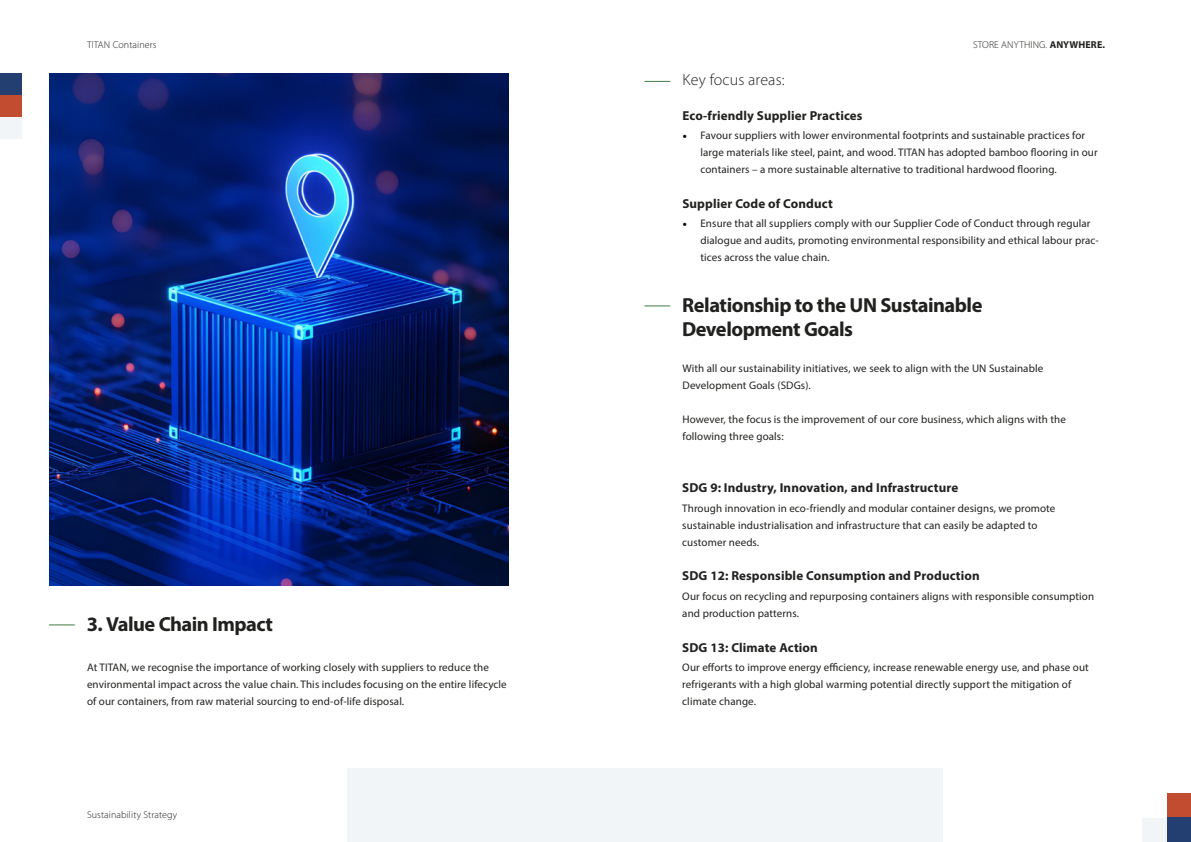
<style>
.page{position:relative;width:1191px;height:842px;background:#fff}
.page>*{position:absolute;margin:0;border:0;box-sizing:border-box;transform-origin:0 0}
.t1{font:700 20.4px/24px "Myriad Pro";letter-spacing:-.025em;color:#21211f}
.t2{font:300 16px "Myriad Pro";letter-spacing:.01em;color:#21211f}
.t3{font:700 13px "Myriad Pro";letter-spacing:.01em;color:#21211f}
.t4{font:11px/17px "Myriad Pro";letter-spacing:.01em;color:#21211f}
.t5{font:300 10px "Myriad Pro";letter-spacing:.01em;color:#21211f}
.t6{font:300 10px "Myriad Pro";letter-spacing:.01em;color:#21201e}
.s1{font-weight:700}
.s2{font-family:"Minion Pro";font-size:12px;color:#000}
</style>
<div class="page">
<div style="left:347px;top:769px;width:595px;height:73px;background:#f2f5f8"></div>
<div style="left:1166px;top:793px;width:25px;height:24px;background:#c14c30"></div>
<div style="left:1166px;top:817px;width:25px;height:25px;background:#233f72"></div>
<div style="left:1141px;top:817px;width:25px;height:25px;background:#f2f5f8"></div>
<div style="left:0;top:73px;width:22px;height:22px;background:#233f72"></div>
<div style="left:0;top:95px;width:22px;height:22px;background:#c14c30"></div>
<div style="left:0;top:117px;width:22px;height:22px;background:#f2f5f8"></div>
<svg style="left:644px;top:81px;width:26px;height:1px"></svg>
<img style="left:49px;top:73px;width:460px;height:513px">
<svg style="left:49px;top:624px;width:26px;height:1px"></svg>
<svg style="left:644px;top:305px;width:26px;height:1px"></svg>
<p class="t5" style="left:87px;top:38px;width:71px">TITAN Containers</p>
<p class="t5" style="left:973px;top:38px;width:133px">STORE ANYTHING. <span class="s1">ANYWHERE.</span></p>
<h2 class="t2" style="left:682px;top:70px;width:104px">Key focus areas:</h2>
<p class="t3" style="left:682px;top:107px;width:182px">Eco-friendly Supplier Practices</p>
<p class="t4" style="left:700px;top:127px;width:399px;text-indent:-18px"><span class="s2">•</span> Favour suppliers with lower environmental footprints and sustainable practices for large materials like steel, paint, and wood. TITAN has adopted bamboo flooring in our containers – a more sustainable alternative to traditional hardwood flooring.</p>
<p class="t3" style="left:682px;top:195px;width:152px">Supplier Code of Conduct</p>
<p class="t4" style="left:700px;top:215px;width:400px;text-indent:-18px"><span class="s2">•</span> Ensure that all suppliers comply with our Supplier Code of Conduct through regular dialogue and audits, promoting environmental responsibility and ethical labour prac&shy;tices across the value chain.</p>
<h1 class="t1" style="left:682px;top:292px;width:302px">Relationship to the UN Sustainable<br>Development Goals</h1>
<p class="t4" style="left:682px;top:359px;width:362px">With all our sustainability initiatives, we seek to align with the UN Sustainable<br>Development Goals (SDGs).</p>
<p class="t4" style="left:682px;top:410px;width:385px">However, the focus is the improvement of our core business, which aligns with the following three goals:</p>
<p class="t3" style="left:682px;top:480px;width:277px">SDG 9: Industry, Innovation, and Infrastructure</p>
<p class="t4" style="left:682px;top:499px;width:375px">Through innovation in eco-friendly and modular container designs, we promote sustainable industrialisation and infrastructure that can easily be adapted to customer needs.</p>
<h1 class="t1" style="left:87px;top:611px;width:188px">3. Value Chain Impact</h1>
<p class="t4" style="left:87px;top:658px;width:421px">At TITAN, we recognise the importance of working closely with suppliers to reduce the environmental impact across the value chain. This includes focusing on the entire lifecycle of our containers, from raw material sourcing to end-of-life disposal.</p>
<p class="t6" style="left:87px;top:809px;width:92px">Sustainability Strategy</p>
<p class="t3" style="left:682px;top:568px;width:299px">SDG 12: Responsible Consumption and Production</p>
<p class="t4" style="left:682px;top:587px;width:413px">Our focus on recycling and repurposing containers aligns with responsible consumption and production patterns.</p>
<p class="t3" style="left:682px;top:639px;width:137px">SDG 13: Climate Action</p>
<p class="t4" style="left:682px;top:658px;width:408px">Our efforts to improve energy efficiency, increase renewable energy use, and phase out refrigerants with a high global warming potential directly support the mitigation of climate change.</p>
</div>
